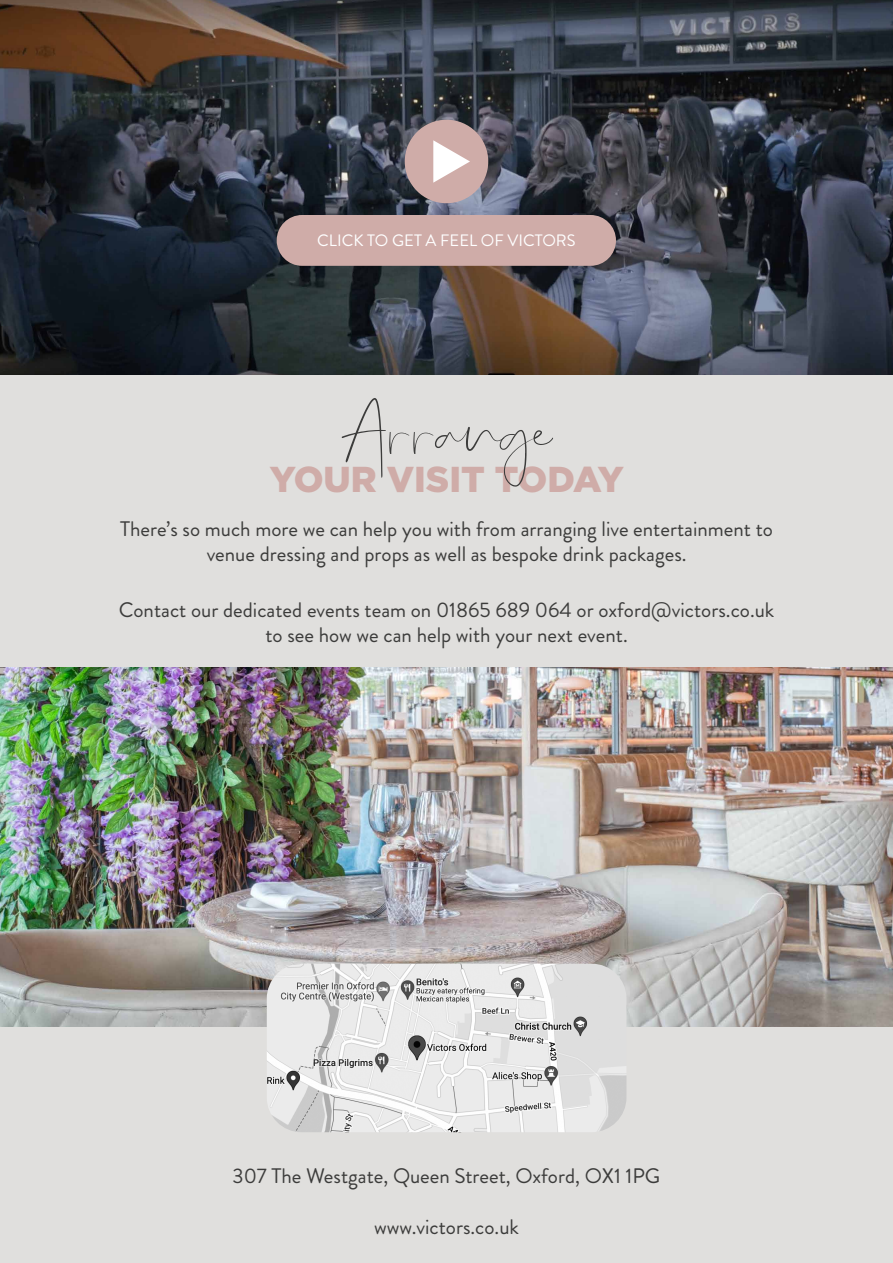
<style>
.page{position:relative;width:893px;height:1263px;background:#e0dfdd}
.page>*{position:absolute;margin:0;border:0;box-sizing:border-box;transform-origin:0 0}
.t1{font:90px "Real Kindly";color:#3c3c3b}
.t2{font:900 36px "Gotham";color:#cfaca8}
.t3{font:21px/25.2px "Brandon Grotesque";color:#3c3c3b;text-align:center}
.t4{font:16.5px "Brandon Grotesque";color:#fff}
</style>
<div class="page">
<img style="left:0;top:667px;width:893px;height:359px">
<img style="left:0;top:0;width:893px;height:374px">
<div style="left:405px;top:120px;width:83px;height:83px;background:#cfaca8;border-radius:42px"></div>
<svg style="left:433px;top:140px;width:37px;height:43px"></svg>
<img style="left:267px;top:964px;width:359px;height:168px">
<div style="left:277px;top:215px;width:339px;height:51px;background:#cfaca8;border-radius:25px"></div>
<p class="t4" style="left:317px;top:229px;width:260px">CLICK TO GET A FEEL OF VICTORS</p>
<h1 class="t1" style="left:342px;top:376px;width:212px">Arrange</h1>
<h2 class="t2" style="left:270px;top:459px;width:355px">YOUR VISIT TODAY</h2>
<p class="t3" style="left:120px;top:517px;width:654px">There’s so much more we can help you with from arranging live entertainment to venue dressing and props as well as bespoke drink packages.</p>
<p class="t3" style="left:119px;top:597px;width:657px">Contact our dedicated events team on 01865 689 064 or oxford@victors.co.uk to see how we can help with your next event.</p>
<p class="t3" style="left:233px;top:1164px;width:429px">307 The Westgate, Queen Street, Oxford, OX1 1PG</p>
<p class="t3" style="left:374px;top:1214px;width:146px">www.victors.co.uk</p>
</div>
